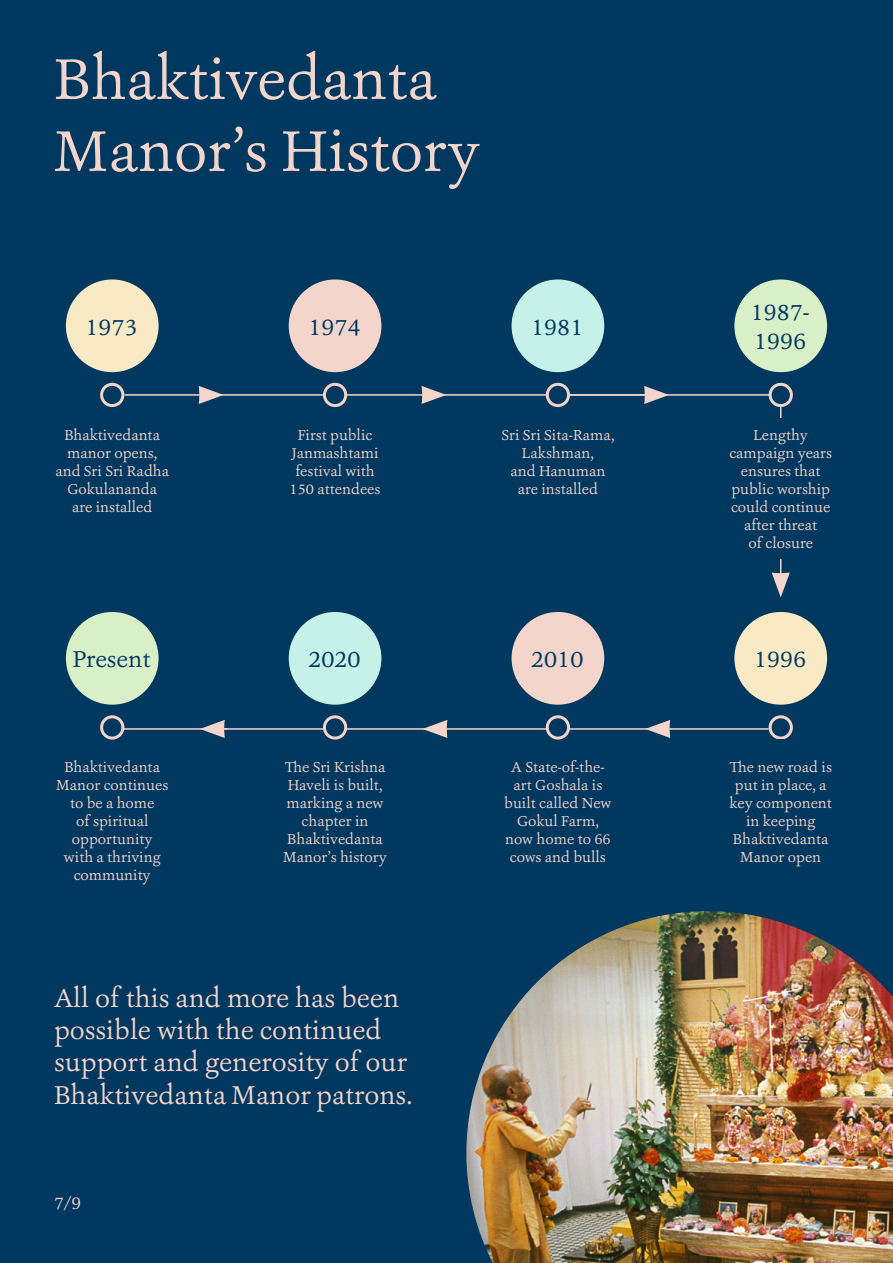
<style>
.page{position:relative;width:893px;height:1263px;background:#003860}
.page>*{position:absolute;margin:0;border:0;box-sizing:border-box;transform-origin:0 0}
.t1{font:60px/72px "Ashbury";color:#f4d5cb}
.t2{font:27px/32.4px "Ashbury";color:#f4d5cb}
.t3{font:24px/28.8px "Ashbury";color:#003860}
.t4{font:18px "Ashbury";color:#f4d5cb}
.t5{font:15px/18px "Ashbury";color:#f4d5cb;text-align:center}
</style>
<div class="page">
<hr style="left:112px;top:728px;width:115px;height:2px;background:#f4d5cb">
<div style="left:66px;top:612px;width:93px;height:93px;background:#d8efc7;border-radius:50%"></div>
<div style="left:66px;top:279px;width:93px;height:93px;background:#fae9c5;border-radius:50%"></div>
<div style="left:734px;top:612px;width:93px;height:93px;background:#fae9c5;border-radius:50%"></div>
<hr style="left:570px;top:394px;width:211px;height:2px;background:#f4d5cb">
<div style="left:734px;top:279px;width:93px;height:93px;background:#d8efc7;border-radius:50%"></div>
<div style="left:289px;top:612px;width:92px;height:93px;background:#c6f1e9;border-radius:50%"></div>
<div style="left:289px;top:279px;width:92px;height:93px;background:#f4d5cb;border-radius:50%"></div>
<div style="left:512px;top:612px;width:92px;height:93px;background:#f4d5cb;border-radius:50%"></div>
<div style="left:512px;top:279px;width:92px;height:93px;background:#c6f1e9;border-radius:50%"></div>
<hr style="left:200px;top:394px;width:223px;height:2px;background:#f4d5cb">
<svg style="left:422px;top:386px;width:22px;height:18px"></svg>
<hr style="left:446px;top:728px;width:223px;height:2px;background:#f4d5cb">
<svg style="left:425px;top:720px;width:22px;height:18px"></svg>
<hr style="left:223px;top:728px;width:223px;height:2px;background:#f4d5cb">
<svg style="left:200px;top:720px;width:25px;height:18px"></svg>
<hr style="left:422px;top:394px;width:223px;height:2px;background:#f4d5cb">
<svg style="left:644px;top:386px;width:25px;height:18px"></svg>
<hr style="left:669px;top:728px;width:100px;height:2px;background:#f4d5cb">
<svg style="left:645px;top:720px;width:25px;height:18px"></svg>
<hr style="left:780px;top:396px;width:1px;height:178px;background:#f4d5cb">
<svg style="left:772px;top:572px;width:18px;height:25px"></svg>
<div style="left:100px;top:383px;width:24px;height:24px;border:3px solid #f4d5cb;border-radius:50%"></div>
<div style="left:102px;top:717px;width:21px;height:21px;background:#003860;border-radius:50%"></div>
<div style="left:100px;top:715px;width:24px;height:24px;border:3px solid #f4d5cb;border-radius:50%"></div>
<div style="left:324px;top:384px;width:22px;height:22px;background:#003860;border-radius:50%"></div>
<div style="left:323px;top:383px;width:24px;height:24px;border:3px solid #f4d5cb;border-radius:50%"></div>
<div style="left:324px;top:717px;width:22px;height:21px;background:#003860;border-radius:50%"></div>
<div style="left:323px;top:715px;width:24px;height:24px;border:3px solid #f4d5cb;border-radius:50%"></div>
<div style="left:547px;top:384px;width:21px;height:22px;background:#003860;border-radius:50%"></div>
<div style="left:546px;top:383px;width:24px;height:24px;border:3px solid #f4d5cb;border-radius:50%"></div>
<div style="left:547px;top:717px;width:21px;height:21px;background:#003860;border-radius:50%"></div>
<div style="left:546px;top:715px;width:24px;height:24px;border:3px solid #f4d5cb;border-radius:50%"></div>
<div style="left:770px;top:384px;width:21px;height:22px;background:#003860;border-radius:50%"></div>
<div style="left:769px;top:383px;width:24px;height:24px;border:3px solid #f4d5cb;border-radius:50%"></div>
<div style="left:769px;top:715px;width:24px;height:24px;border:3px solid #f4d5cb;border-radius:50%"></div>
<hr style="left:124px;top:394px;width:76px;height:2px;background:#f4d5cb">
<svg style="left:199px;top:386px;width:25px;height:18px"></svg>
<div style="left:722px;top:418px;width:117px;height:141px;background:#003860"></div>
<img style="left:466px;top:911px;width:427px;height:352px">
<h1 class="t1" style="left:54px;top:43px;width:427px">Bhaktivedanta<br>Manor’s History</h1>
<h3 class="t3" style="left:86px;top:312px;width:54px">1973</h3>
<p class="t5" style="left:55px;top:425px;width:115px">Bhaktivedanta manor opens, and Sri Sri Radha<br>Gokulananda are installed</p>
<h3 class="t3" style="left:308px;top:312px;width:54px">1974</h3>
<p class="t5" style="left:290px;top:425px;width:92px">First public<br>Janmashtami festival with<br>150 attendees</p>
<h3 class="t3" style="left:531px;top:312px;width:54px">1981</h3>
<p class="t5" style="left:501px;top:425px;width:114px">Sri Sri Sita-Rama,<br>Lakshman,<br>and Hanuman are installed</p>
<h3 class="t3" style="left:73px;top:645px;width:79px">Present</h3>
<p class="t5" style="left:56px;top:758px;width:114px">Bhaktivedanta<br>Manor continues to be a home<br>of spiritual opportunity with a thriving community</p>
<h3 class="t3" style="left:308px;top:645px;width:54px">2020</h3>
<p class="t5" style="left:283px;top:758px;width:105px">The Sri Krishna<br>Haveli is built, marking a new chapter in<br>Bhaktivedanta<br>Manor’s history</p>
<h2 class="t2" style="left:54px;top:981px;width:360px">All of this and more has been possible with the continued support and generosity of our<br>Bhaktivedanta Manor patrons.</h2>
<p class="t4" style="left:54px;top:1191px;width:29px">7/9</p>
<h3 class="t3" style="left:531px;top:645px;width:54px">2010</h3>
<p class="t5" style="left:504px;top:758px;width:109px">A State-of-the&shy;art Goshala is built called New<br>Gokul Farm, now home to 66 cows and bulls</p>
<h3 class="t3" style="left:751px;top:298px;width:60px">1987-<br>1996</h3>
<p class="t5" style="left:729px;top:426px;width:104px">Lengthy campaign years ensures that public worship could continue after threat<br>of closure</p>
<h3 class="t3" style="left:754px;top:645px;width:54px">1996</h3>
<p class="t5" style="left:729px;top:758px;width:104px">The new road is put in place, a key component in keeping<br>Bhaktivedanta<br>Manor open</p>
</div>
